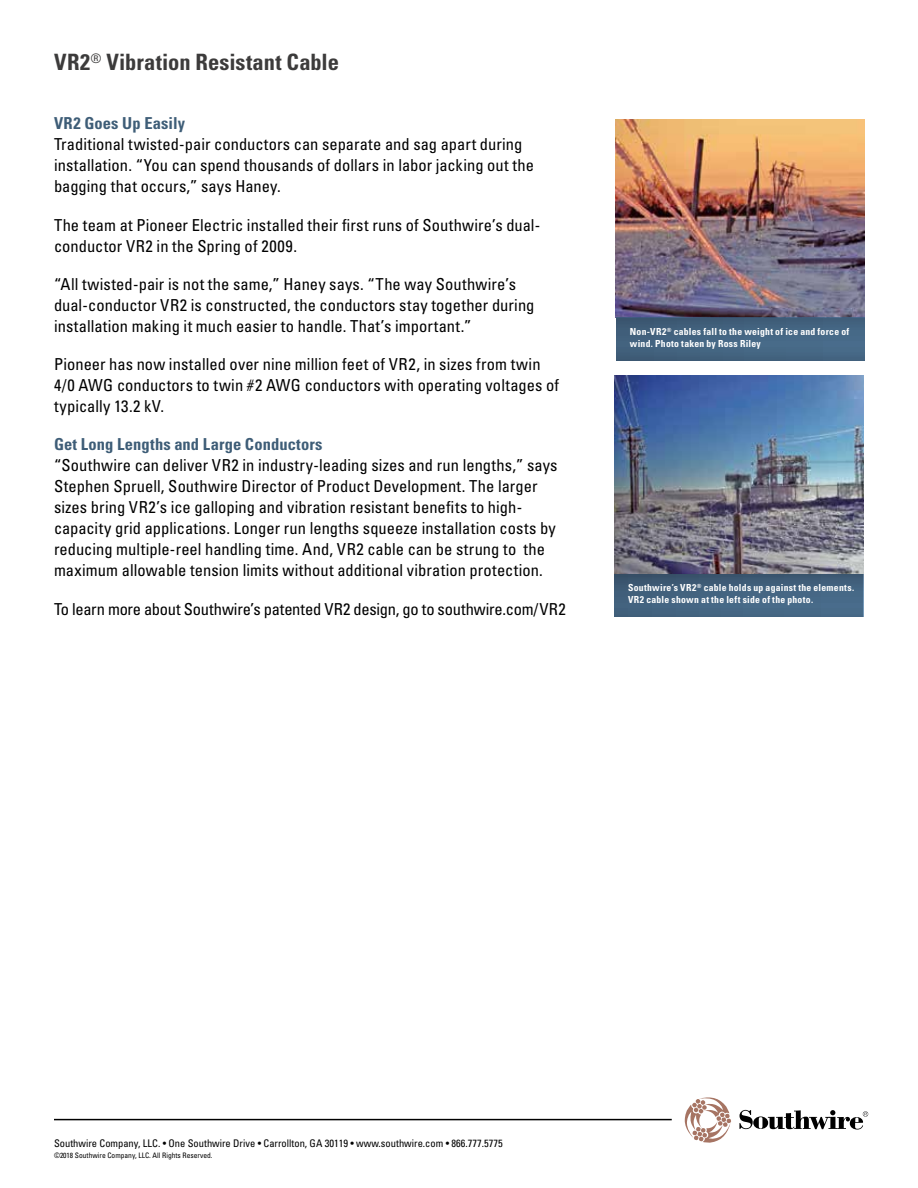
<style>
.page{position:relative;width:918px;height:1188px;background:#fff}
.page>*{position:absolute;margin:0;border:0;box-sizing:border-box;transform-origin:0 0}
.t1{font:700 condensed 22.5px "Univers LT Std";letter-spacing:.005em;color:#3c3b3b}
.t2{font:condensed 16.5px/21px "Univers LT Std";letter-spacing:.005em;color:#000}
.t3{font:condensed 16.5px "Univers LT Std";letter-spacing:-.015em;color:#000}
.t4{font:700 condensed 16.5px "Univers LT Std";letter-spacing:.005em;color:#3e5d77}
.t5{font:condensed 10.5px "Univers LT Std";color:#000}
.t6{font:700 condensed 9.75px/11.7px "Univers LT Std";letter-spacing:.025em;color:#fff}
.t7{font:condensed 7.5px "Univers LT Std";color:#000}
</style>
<div class="page">
<svg style="left:685px;top:1097px;width:46px;height:46px"></svg>
<svg style="left:739px;top:1110px;width:129px;height:20px"></svg>
<hr style="left:54px;top:1119px;width:618px;height:1px;background:#000">
<div style="left:615px;top:574px;width:248px;height:42px;background:linear-gradient(to bottom,#3c5973,#486b89)"></div>
<img style="left:616px;top:119px;width:248px;height:199px">
<img style="left:615px;top:375px;width:248px;height:199px">
<div style="left:616px;top:318px;width:249px;height:42px;background:#436480"></div>
<h1 class="t1" style="left:54px;top:48px;width:286px">VR2<sup>®</sup> Vibration Resistant Cable</h1>
<p class="t4" style="left:54px;top:113px;width:133px">VR2 Goes Up Easily</p>
<p class="t2" style="left:54px;top:134px;width:481px">Traditional twisted-pair conductors can separate and sag apart during installation. “You can spend thousands of dollars in labor jacking out the bagging that occurs,” says Haney.</p>
<p class="t2" style="left:54px;top:214px;width:488px">The team at Pioneer Electric installed their first runs of Southwire’s dual&shy;conductor VR2 in the Spring of 2009.</p>
<p class="t2" style="left:54px;top:273px;width:482px">“All twisted-pair is not the same,” Haney says. “The way Southwire’s dual-conductor VR2 is constructed, the conductors stay together during installation making it much easier to handle. That’s important.”</p>
<p class="t2" style="left:54px;top:354px;width:507px">Pioneer has now installed over nine million feet of VR2, in sizes from twin<br>4/0 AWG conductors to twin #2 AWG conductors with operating voltages of typically 13.2 kV.</p>
<p class="t4" style="left:54px;top:434px;width:270px">Get Long Lengths and Large Conductors</p>
<p class="t2" style="left:54px;top:455px;width:505px">“Southwire can deliver VR2 in industry-leading sizes and run lengths,” says Stephen Spruell, Southwire Director of Product Development. The larger sizes bring VR2’s ice galloping and vibration resistant benefits to high&shy;capacity grid applications. Longer run lengths squeeze installation costs by reducing multiple-reel handling time. And, VR2 cable can be strung to the maximum allowable tension limits without additional vibration protection.</p>
<p class="t3" style="left:54px;top:598px;width:513px">To learn more about Southwire’s patented VR2 design, go to southwire.com/VR2</p>
<p class="t6" style="left:630px;top:326px;width:221px">Non-VR2<sup>®</sup> cables fall to the weight of ice and force of wind. Photo taken by Ross Riley</p>
<p class="t6" style="left:628px;top:582px;width:228px">Southwire’s VR2<sup>®</sup> cable holds up against the elements.<br>VR2 cable shown at the left side of the photo.</p>
<p class="t5" style="left:54px;top:1137px;width:450px">Southwire Company, LLC. • One Southwire Drive • Carrollton, GA 30119 • www.southwire.com • 866.777.5775</p>
<p class="t7" style="left:54px;top:1151px;width:160px">©2018 Southwire Company, LLC. All Rights Reserved.</p>
</div>
